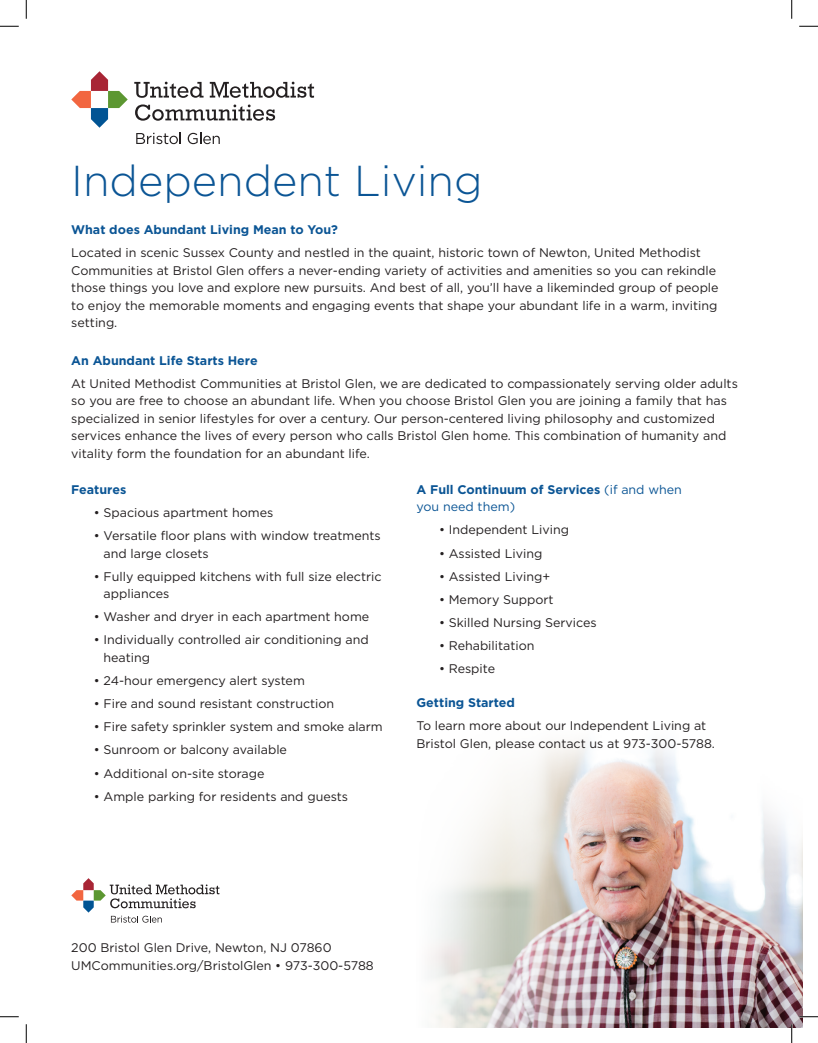
<style>
.page{position:relative;width:818px;height:1043px;background:#fff}
.page>*{position:absolute;margin:0;border:0;box-sizing:border-box;transform-origin:0 0}
.t1{font:300 43.25px "Gotham";color:#0b5595}
.t2{font:12.5px/17.5px "Gotham";color:#231f20}
.t3{font:700 12.5px/17.5px "Gotham";color:#0b5595}
.s1{font-weight:400}
</style>
<div class="page">
<svg style="left:135px;top:104px;width:140px;height:17px"></svg>
<svg style="left:210px;top:82px;width:104px;height:16px"></svg>
<svg style="left:134px;top:82px;width:69px;height:16px"></svg>
<svg style="left:71px;top:71px;width:57px;height:57px"></svg>
<svg style="left:136px;top:132px;width:45px;height:12px"></svg>
<svg style="left:188px;top:132px;width:32px;height:12px"></svg>
<img style="left:430px;top:744px;width:372px;height:284px">
<svg style="left:71px;top:878px;width:148px;height:44px"></svg>
<svg style="left:0;top:25px;width:19px;height:2px"></svg>
<svg style="left:799px;top:25px;width:19px;height:2px"></svg>
<svg style="left:0;top:1016px;width:19px;height:1px"></svg>
<svg style="left:799px;top:1015px;width:19px;height:2px"></svg>
<svg style="left:25px;top:0;width:2px;height:19px"></svg>
<svg style="left:25px;top:1024px;width:2px;height:18px"></svg>
<svg style="left:791px;top:0;width:1px;height:19px"></svg>
<svg style="left:790px;top:1024px;width:2px;height:18px"></svg>
<h1 class="t1" style="left:71px;top:154px;width:413px">Independent Living</h1>
<p class="t3" style="left:71px;top:221px;width:268px">What does Abundant Living Mean to You?</p>
<p class="t2" style="left:71px;top:244px;width:649px">Located in scenic Sussex County and nestled in the quaint, historic town of Newton, United Methodist Communities at Bristol Glen offers a never-ending variety of activities and amenities so you can rekindle those things you love and explore new pursuits. And best of all, you’ll have a likeminded group of people to enjoy the memorable moments and engaging events that shape your abundant life in a warm, inviting setting.</p>
<p class="t3" style="left:71px;top:351px;width:188px">An Abundant Life Starts Here</p>
<p class="t2" style="left:71px;top:374px;width:668px">At United Methodist Communities at Bristol Glen, we are dedicated to compassionately serving older adults so you are free to choose an abundant life. When you choose Bristol Glen you are joining a family that has specialized in senior lifestyles for over a century. Our person-centered living philosophy and customized services enhance the lives of every person who calls Bristol Glen home. This combination of humanity and vitality form the foundation for an abundant life.</p>
<p class="t3" style="left:71px;top:480px;width:56px">Features</p>
<p class="t2" style="left:94px;top:503px;width:181px">• Spacious apartment homes</p>
<p class="t2" style="left:103px;top:526px;width:279px;text-indent:-10px">• Versatile floor plans with window treatments and large closets</p>
<p class="t2" style="left:103px;top:567px;width:279px;text-indent:-10px">• Fully equipped kitchens with full size electric appliances</p>
<p class="t2" style="left:94px;top:608px;width:277px">• Washer and dryer in each apartment home</p>
<p class="t2" style="left:103px;top:631px;width:267px;text-indent:-10px">• Individually controlled air conditioning and heating</p>
<p class="t2" style="left:94px;top:671px;width:212px">• 24-hour emergency alert system</p>
<p class="t2" style="left:94px;top:694px;width:242px">• Fire and sound resistant construction</p>
<p class="t2" style="left:94px;top:718px;width:290px">• Fire safety sprinkler system and smoke alarm</p>
<p class="t2" style="left:94px;top:741px;width:195px">• Sunroom or balcony available</p>
<p class="t2" style="left:94px;top:764px;width:172px">• Additional on-site storage</p>
<p class="t2" style="left:94px;top:787px;width:256px">• Ample parking for residents and guests</p>
<p class="t3" style="left:416px;top:480px;width:267px">A Full Continuum of Services <span class="s1">(if and when you need them)</span></p>
<p class="t2" style="left:439px;top:521px;width:132px">• Independent Living</p>
<p class="t2" style="left:439px;top:544px;width:105px">• Assisted Living</p>
<p class="t2" style="left:439px;top:567px;width:113px">• Assisted Living+</p>
<p class="t2" style="left:439px;top:590px;width:116px">• Memory Support</p>
<p class="t2" style="left:439px;top:613px;width:159px">• Skilled Nursing Services</p>
<p class="t2" style="left:439px;top:636px;width:97px">• Rehabilitation</p>
<p class="t2" style="left:439px;top:659px;width:58px">• Respite</p>
<p class="t3" style="left:416px;top:693px;width:100px">Getting Started</p>
<p class="t2" style="left:416px;top:716px;width:300px">To learn more about our Independent Living at<br>Bristol Glen, please contact us at 973-300-5788.</p>
<p class="t2" style="left:71px;top:938px;width:304px">200 Bristol Glen Drive, Newton, NJ 07860<br>UMCommunities.org/BristolGlen • 973-300-5788</p>
</div>
